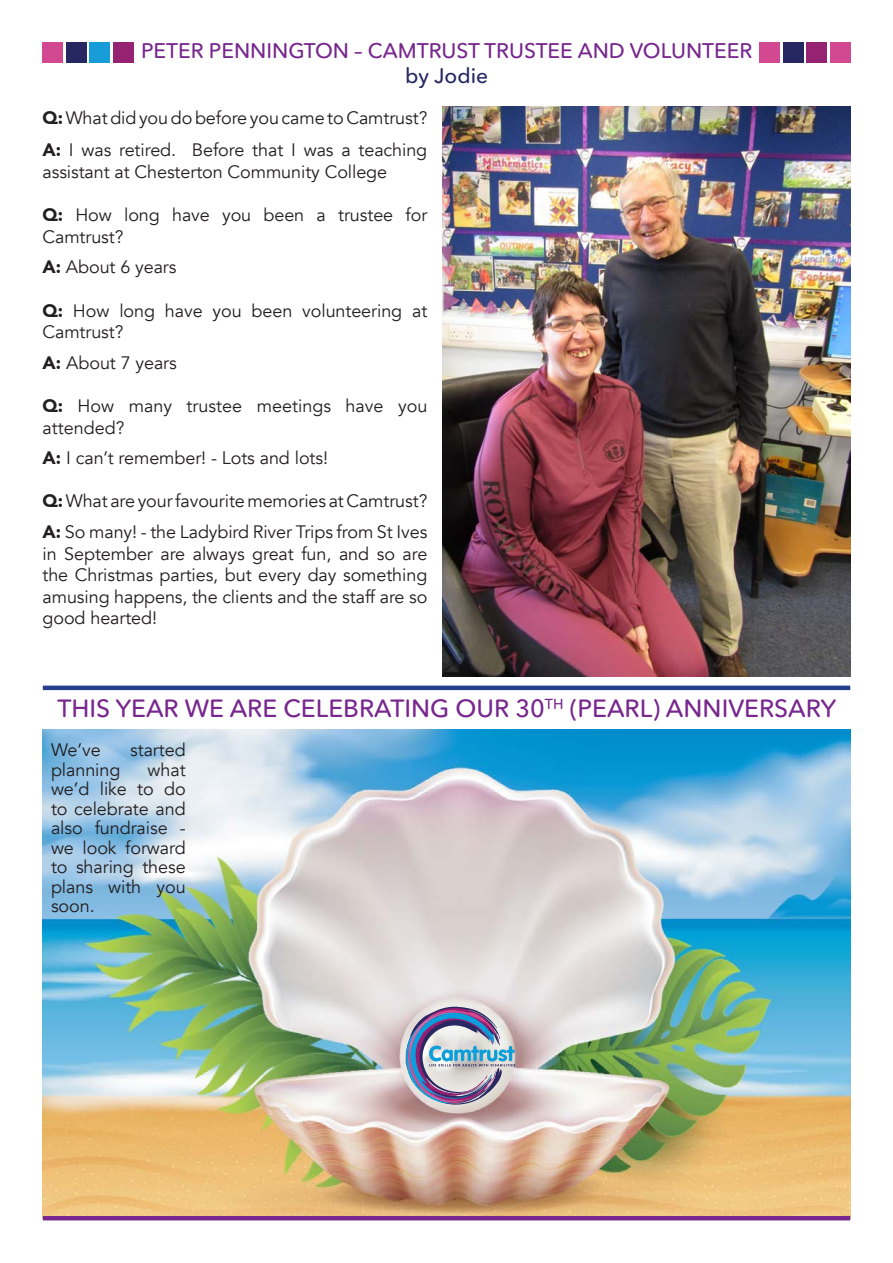
<style>
.page{position:relative;width:893px;height:1263px;background:#fff}
.page>*{position:absolute;margin:0;border:0;box-sizing:border-box;transform-origin:0 0}
.t1{font:500 24.75px "Avenir Next Rounded Pro";color:#77278d}
.t2{font:500 21px "Avenir Next Rounded Pro";color:#77278d}
.t3{font:500 21px "Avenir Next Rounded Pro";color:#262761}
.t4{font:18px/21.6px "Avenir";letter-spacing:-.005em;color:#231f20}
.s1{font-weight:900}
</style>
<div class="page">
<img style="left:43px;top:730px;width:808px;height:488px">
<img style="left:405px;top:1007px;width:110px;height:97px">
<hr style="left:43px;top:686px;width:807px;height:4px;background:#253f8e">
<hr style="left:43px;top:1216px;width:807px;height:4px;background:#77278d">
<img style="left:442px;top:106px;width:408px;height:570px">
<div style="left:43px;top:43px;width:20px;height:20px;background:#d24992"></div>
<div style="left:66px;top:43px;width:21px;height:20px;background:#262761"></div>
<div style="left:90px;top:43px;width:20px;height:20px;background:#189cd8"></div>
<div style="left:113px;top:43px;width:20px;height:20px;background:#962371"></div>
<div style="left:760px;top:43px;width:20px;height:20px;background:#d24992"></div>
<div style="left:783px;top:43px;width:20px;height:20px;background:#262761"></div>
<div style="left:806px;top:43px;width:21px;height:20px;background:#962371"></div>
<div style="left:830px;top:43px;width:20px;height:20px;background:#d24992"></div>
<p class="t2" style="left:141px;top:38px;width:613px">PETER PENNINGTON – CAMTRUST TRUSTEE AND VOLUNTEER</p>
<p class="t3" style="left:405px;top:63px;width:84px">by Jodie</p>
<p class="t4" style="left:43px;top:108px;width:386px"><span class="s1">Q:</span> What did you do before you came to Camtrust?</p>
<p class="t4" style="left:43px;top:140px;width:386px"><span class="s1">A:</span> I was retired. Before that I was a teaching assistant at Chesterton Community College</p>
<p class="t4" style="left:43px;top:204px;width:386px"><span class="s1">Q:</span> How long have you been a trustee for<br>Camtrust?</p>
<p class="t4" style="left:43px;top:257px;width:136px"><span class="s1">A:</span> About 6 years</p>
<p class="t4" style="left:43px;top:300px;width:386px"><span class="s1">Q:</span> How long have you been volunteering at<br>Camtrust?</p>
<p class="t4" style="left:43px;top:352px;width:136px"><span class="s1">A:</span> About 7 years</p>
<p class="t4" style="left:43px;top:395px;width:386px"><span class="s1">Q:</span> How many trustee meetings have you attended?</p>
<p class="t4" style="left:43px;top:447px;width:287px"><span class="s1">A:</span> I can’t remember! - Lots and lots!</p>
<p class="t4" style="left:43px;top:491px;width:386px"><span class="s1">Q:</span> What are your favourite memories at Camtrust?</p>
<p class="t4" style="left:43px;top:521px;width:386px;text-align:justify"><span class="s1">A:</span> So many! - the Ladybird River Trips from St Ives in September are always great fun, and so are the Christmas parties, but every day something amusing happens, the clients and the staff are so good hearted!</p>
<p class="t1" style="left:57px;top:693px;width:780px">THIS YEAR WE ARE CELEBRATING OUR 30<sup>TH</sup> (PEARL) ANNIVERSARY</p>
<p class="t4" style="left:51px;top:739px;width:51px">We’ve</p>
<p class="t4" style="left:130px;top:739px;width:57px">started</p>
<p class="t4" style="left:51px;top:759px;width:71px">planning</p>
<p class="t4" style="left:51px;top:760px;width:136px;line-height:19.5px;text-align:justify;text-indent:97px">what we’d like to do to celebrate and also fundraise - we look forward to sharing these plans with you soon.</p>
</div>
